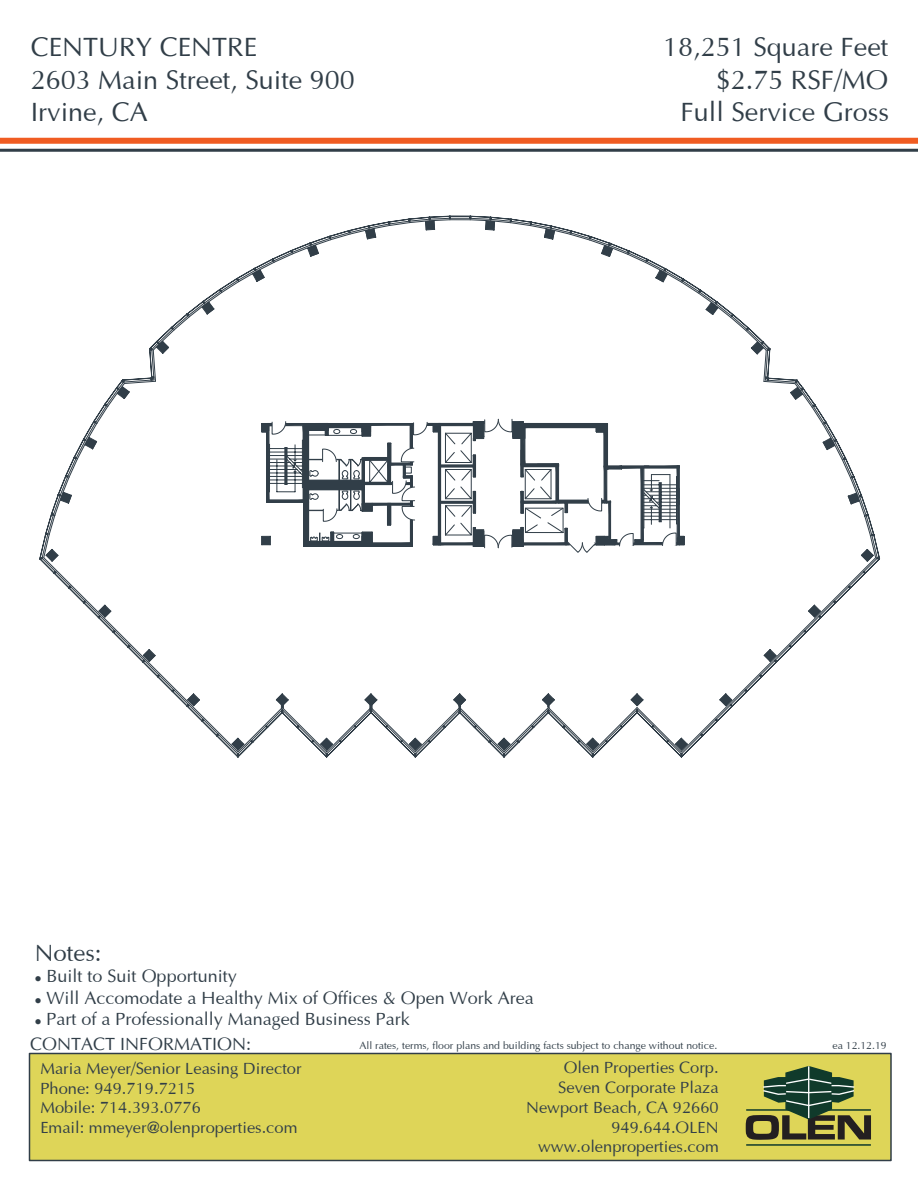
<style>
.page{position:relative;width:918px;height:1188px;background:#fff}
.page>*{position:absolute;margin:0;border:0;box-sizing:border-box;transform-origin:0 0}
.t1{font:27px/32.4px "Optima";color:#313e48}
.t2{font:24px "Optima";color:#313e48}
.t3{font:18px "Optima";color:#313e48}
.t4{font:16.5px/19.8px "Optima";color:#313e48;text-align:right}
.t5{font:10.5px "Optima";color:#313e48}
</style>
<div class="page">
<div style="left:29px;top:1053px;width:863px;height:108px;background:#ded558;border:2px solid #313e48"></div>
<hr style="left:746px;top:1144px;width:125px;height:2px;background:#103a2b">
<svg style="left:746px;top:1065px;width:125px;height:75px"></svg>
<hr style="left:0;top:149px;width:918px;height:3px;background:#313e48">
<div style="left:0;top:138px;width:918px;height:6px;background:#f05c22"></div>
<svg style="left:39px;top:215px;width:841px;height:543px"></svg>
<h1 class="t1" style="left:31px;top:29px;width:326px">CENTURY CENTRE<br>2603 Main Street, Suite 900<br>Irvine, CA</h1>
<h1 class="t1" style="left:663px;top:29px;width:227px;text-align:right">18,251 Square Feet $2.75 RSF/MO<br>Full Service Gross</h1>
<h2 class="t2" style="left:35px;top:934px;width:68px">Notes:</h2>
<p class="t3" style="left:35px;top:963px;width:203px">● Built to Suit Opportunity</p>
<p class="t3" style="left:35px;top:984px;width:500px">● Will Accomodate a Healthy Mix of Offices &amp; Open Work Area</p>
<p class="t3" style="left:35px;top:1006px;width:376px">● Part of a Professionally Managed Business Park</p>
<p class="t4" style="left:40px;top:1057px;width:263px;text-align:left">Maria Meyer/Senior Leasing Director<br>Phone: 949.719.7215<br>Mobile: 714.393.0776<br>Email: mmeyer@olenproperties.com</p>
<p class="t3" style="left:30px;top:1030px;width:223px">CONTACT INFORMATION:</p>
<p class="t5" style="left:360px;top:1037px;width:359px">All rates, terms, floor plans and building facts subject to change without notice.</p>
<p class="t4" style="left:526px;top:1056px;width:194px">Olen Properties Corp.<br>Seven Corporate Plaza<br>Newport Beach, CA 92660<br>949.644.OLEN www.olenproperties.com</p>
<p class="t5" style="left:832px;top:1038px;width:56px">ea 12.12.19</p>
</div>
